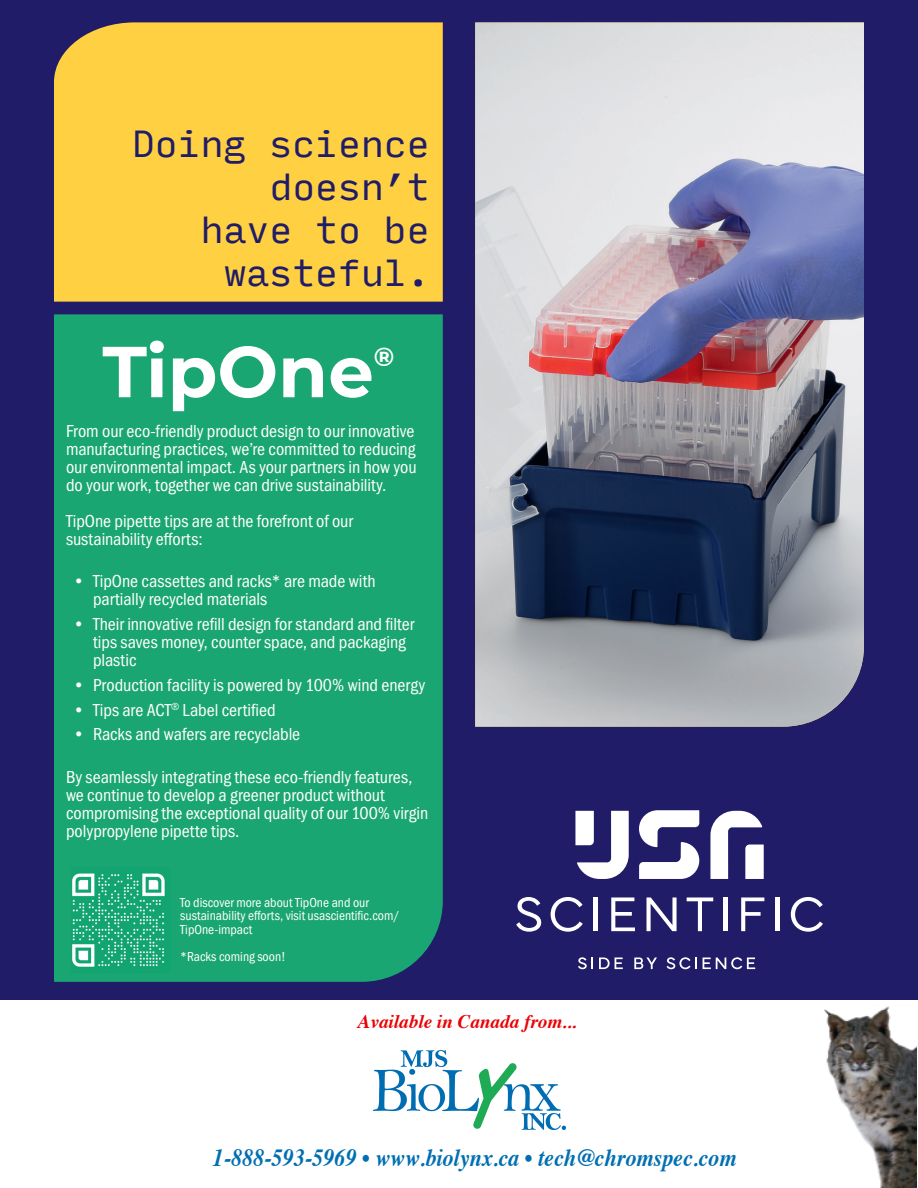
<style>
.page{position:relative;width:918px;height:1188px;background:#fff}
.page>*{position:absolute;margin:0;border:0;box-sizing:border-box;transform-origin:0 0}
.t1{font:700 72px "Montserrat";color:#fff}
.t2{font:36px "Input Mono";color:#211c67}
.t3{font:700 26.25px "Montserrat";color:#fff}
.t4{font:italic 700 24.6px "Times";color:#006fb2;scale:.9 1}
.t5{font:italic 700 19.05px "Times";color:#ea0003}
.t6{font:18px/18px "Franklin Gothic URW Cond";color:#fff}
.t7{font:13.5px/13.5px "Franklin Gothic URW Cond";color:#fff}
</style>
<div class="page">
<div style="left:0;top:0;width:918px;height:1000px;background:#211c67"></div>
<img style="left:475px;top:22px;width:389px;height:705px">
<div style="left:54px;top:22px;width:389px;height:280px;background:#ffd142"></div>
<div style="left:54px;top:314px;width:389px;height:668px;background:#1aa673"></div>
<svg style="left:575px;top:811px;width:54px;height:68px"></svg>
<svg style="left:710px;top:811px;width:54px;height:68px"></svg>
<svg style="left:639px;top:810px;width:60px;height:69px"></svg>
<svg style="left:578px;top:957px;width:15px;height:12px"></svg>
<svg style="left:599px;top:958px;width:24px;height:11px"></svg>
<svg style="left:634px;top:958px;width:23px;height:11px"></svg>
<svg style="left:667px;top:957px;width:30px;height:12px"></svg>
<svg style="left:703px;top:957px;width:52px;height:12px"></svg>
<svg style="left:516px;top:897px;width:25px;height:35px"></svg>
<svg style="left:551px;top:897px;width:32px;height:35px"></svg>
<div style="left:593px;top:897px;width:5px;height:34px;background:#fff"></div>
<svg style="left:611px;top:897px;width:24px;height:34px"></svg>
<svg style="left:647px;top:897px;width:30px;height:34px"></svg>
<svg style="left:687px;top:897px;width:26px;height:34px"></svg>
<hr style="left:723px;top:897px;width:4px;height:34px;background:#fff">
<svg style="left:741px;top:897px;width:23px;height:34px"></svg>
<hr style="left:775px;top:897px;width:4px;height:34px;background:#fff">
<svg style="left:791px;top:897px;width:32px;height:35px"></svg>
<img style="left:72px;top:868px;width:99px;height:104px">
<img style="left:824px;top:1006px;width:92px;height:182px">
<img style="left:373px;top:1051px;width:192px;height:78px">
<p class="t2" style="left:132px;top:111px;width:299px">Doing science</p>
<p class="t2" style="left:270px;top:154px;width:162px">doesn’t</p>
<p class="t2" style="left:201px;top:197px;width:230px">have to be</p>
<p class="t2" style="left:224px;top:241px;width:208px">wasteful.</p>
<p class="t1" style="left:102px;top:320px;width:273px">TipOne</p>
<p class="t3" style="left:374px;top:338px;width:22px">®</p>
<p class="t6" style="left:66px;top:420px;width:352px">From our eco-friendly product design to our innovative manufacturing practices, we’re committed to reducing our environmental impact. As your partners in how you do your work, together we can drive sustainability.</p>
<p class="t6" style="left:66px;top:510px;width:288px">TipOne pipette tips are at the forefront of our sustainability efforts:</p>
<p class="t6" style="left:93px;top:571px;width:284px;text-indent:-20px">• TipOne cassettes and racks* are made with partially recycled materials</p>
<p class="t6" style="left:93px;top:614px;width:323px;text-indent:-20px">• Their innovative refill design for standard and filter tips saves money, counter space, and packaging plastic</p>
<p class="t6" style="left:73px;top:675px;width:354px">• Production facility is powered by 100% wind energy</p>
<p class="t6" style="left:73px;top:699px;width:205px">• Tips are ACT<sup>®</sup> Label certified</p>
<p class="t6" style="left:73px;top:724px;width:229px">• Racks and wafers are recyclable</p>
<p class="t6" style="left:66px;top:767px;width:364px">By seamlessly integrating these eco-friendly features, we continue to develop a greener product without compromising the exceptional quality of our 100% virgin polypropylene pipette tips.</p>
<p class="t7" style="left:180px;top:895px;width:221px">To discover more about TipOne and our sustainability efforts, visit usascientific.com/<br>TipOne-impact</p>
<p class="t7" style="left:180px;top:949px;width:107px">*Racks coming soon!</p>
<p class="t5" style="left:358px;top:1003px;width:220px">Available in Canada from...</p>
<h3 class="t4" style="left:213px;top:1135px;width:583px">1-888-593-5969 • www.biolynx.ca • tech@chromspec.com</h3>
</div>
